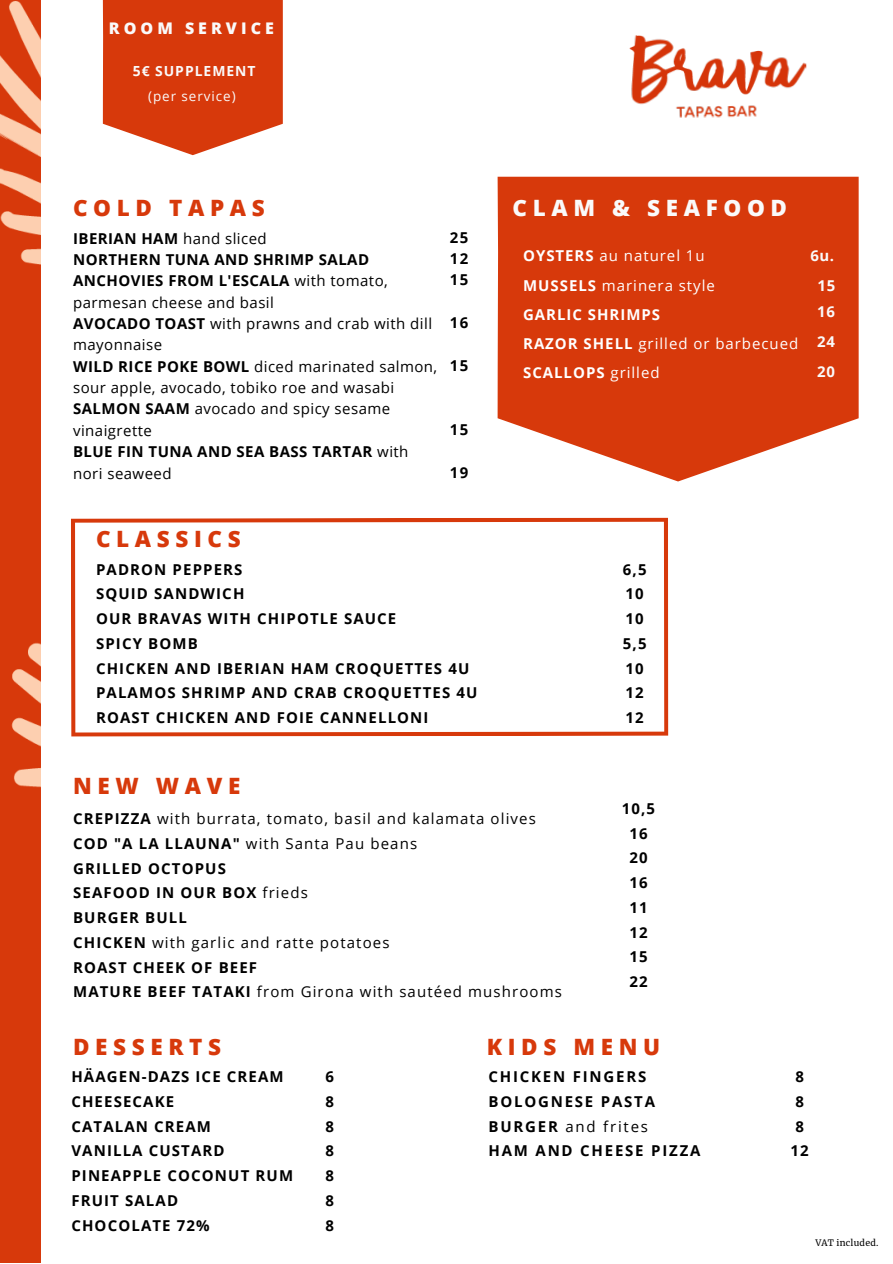
<style>
.page{position:relative;width:893px;height:1264px;background:#fff}
.page>*{position:absolute;margin:0;border:0;box-sizing:border-box;transform-origin:0 0}
.t1{font:800 22.5px "Open Sans";letter-spacing:.25em;color:#d7390b}
.t2{font:800 22.5px "Open Sans";letter-spacing:.25em;color:#fafafa}
.t3{font:800 16.05px "Open Sans";letter-spacing:.25em;color:#fafafa}
.t4{font:700 15px/24.8px "Open Sans";letter-spacing:.075em;color:#000}
.t5{font:15px/21.3px "Open Sans";letter-spacing:.03em;color:#000}
.t6{font:15px/24.8px "Open Sans";letter-spacing:.075em;color:#000}
.t7{font:15px/29.2px "Open Sans";letter-spacing:.065em;color:#fff}
.t8{font:700 15px/24.8px "Open Sans";letter-spacing:.12em;color:#000}
.t9{font:700 15px/29.8px "Open Sans";letter-spacing:.05em;color:#fafafa;text-align:center}
.t10{font:700 13.95px "Open Sans";letter-spacing:.07em;color:#fafafa}
.t11{font:13.5px "Open Sans";letter-spacing:.07em;color:#fafafa}
.t12{font:8.85px "Merriweather";letter-spacing:.025em;color:#000}
.s1{font-weight:700}
.s2{font-weight:400}
</style>
<div class="page">
<img style="left:0;top:0;width:41px;height:1262px">
<img style="left:629px;top:35px;width:178px;height:83px">
<svg style="left:497px;top:177px;width:361px;height:304px;background:#db4d24"></svg>
<svg style="left:103px;top:0;width:180px;height:155px;background:#db4c23"></svg>
<svg style="left:71px;top:517px;width:597px;height:219px"></svg>
<p class="t3" style="left:109px;top:16px;width:166px">ROOM SERVICE</p>
<p class="t10" style="left:133px;top:61px;width:124px">5€ SUPPLEMENT</p>
<p class="t11" style="left:148px;top:87px;width:89px">(per service)</p>
<h1 class="t1" style="left:73px;top:192px;width:193px">COLD TAPAS</h1>
<p class="t5" style="left:73px;top:227px;width:365px"><span class="s1">IBERIAN HAM</span> hand sliced<br><span class="s1">NORTHERN TUNA AND SHRIMP SALAD<br>ANCHOVIES FROM L'ESCALA</span> with tomato, parmesan cheese and basil<br><span class="s1">AVOCADO TOAST</span> with prawns and crab with dill mayonnaise<br><span class="s1">WILD RICE POKE BOWL</span> diced marinated salmon, sour apple, avocado, tobiko roe and wasabi<br><span class="s1">SALMON SAAM</span> avocado and spicy sesame vinaigrette<br><span class="s1">BLUE FIN TUNA AND SEA BASS TARTAR</span> with nori seaweed</p>
<p class="t4" style="left:450px;top:226px;width:20px;line-height:21.3px;text-align:justify">25<br>12<br>15</p>
<p class="t4" style="left:450px;top:310px;width:20px">16</p>
<p class="t4" style="left:450px;top:352px;width:20px">15</p>
<p class="t4" style="left:450px;top:417px;width:20px">15</p>
<p class="t4" style="left:450px;top:459px;width:20px">19</p>
<h1 class="t1" style="left:96px;top:523px;width:146px">CLASSICS</h1>
<p class="t4" style="left:96px;top:556px;width:383px">PADRON PEPPERS<br>SQUID SANDWICH<br>OUR BRAVAS WITH CHIPOTLE SAUCE<br>SPICY BOMB<br>CHICKEN AND IBERIAN HAM CROQUETTES 4U<br>PALAMOS SHRIMP AND CRAB CROQUETTES 4U<br>ROAST CHICKEN AND FOIE CANNELLONI</p>
<h1 class="t2" style="left:512px;top:192px;width:276px">CLAM &amp; SEAFOOD</h1>
<p class="t7" style="left:523px;top:241px;width:277px"><span class="s1">OYSTERS</span> au naturel 1u<br><span class="s1">MUSSELS</span> marinera style<br><span class="s1">GARLIC SHRIMPS<br>RAZOR SHELL</span> grilled or barbecued<br><span class="s1">SCALLOPS</span> grilled</p>
<p class="t9" style="left:810px;top:240px;width:26px;line-height:30.3px">6u.<br>15</p>
<p class="t9" style="left:817px;top:296px;width:19px;text-align:justify">16<br>24<br>20</p>
<p class="t4" style="left:623px;top:556px;width:25px">6,5<br>10<br>10<br>5,5<br>10<br>12<br>12</p>
<h1 class="t1" style="left:73px;top:770px;width:169px">NEW WAVE</h1>
<p class="t6" style="left:73px;top:805px;width:490px"><span class="s1">CREPIZZA</span> with burrata, tomato, basil and kalamata olives<br><span class="s1">COD "A LA LLAUNA"</span> with Santa Pau beans<br><span class="s1">GRILLED OCTOPUS<br>SEAFOOD IN OUR BOX</span> frieds<br><span class="s1">BURGER BULL<br>CHICKEN</span> with garlic and ratte potatoes<br><span class="s1">ROAST CHEEK OF BEEF<br>MATURE BEEF TATAKI</span> from Girona with sautéed mushrooms</p>
<p class="t4" style="left:621px;top:795px;width:35px;text-align:center">10,5<br>16<br>20<br>16<br>11<br>12<br>15<br>22</p>
<h1 class="t1" style="left:73px;top:1031px;width:149px">DESSERTS</h1>
<p class="t4" style="left:71px;top:1064px;width:223px">HÄAGEN-DAZS ICE CREAM<br>CHEESECAKE<br>CATALAN CREAM<br>VANILLA CUSTARD<br>PINEAPPLE COCONUT RUM<br>FRUIT SALAD<br>CHOCOLATE 72%</p>
<p class="t4" style="left:325px;top:1064px;width:10px;text-align:justify">6<br>8<br>8<br>8<br>8<br>8<br>8</p>
<h1 class="t1" style="left:486px;top:1031px;width:175px">KIDS MENU</h1>
<p class="t8" style="left:488px;top:1064px;width:213px">CHICKEN FINGERS<br>BOLOGNESE PASTA<br>BURGER <span class="s2">and frites<br></span>HAM AND CHEESE PIZZA</p>
<p class="t4" style="left:790px;top:1064px;width:20px;text-align:center">8<br>8<br>8<br>12</p>
<p class="t12" style="left:815px;top:1236px;width:64px">VAT included.</p>
</div>
